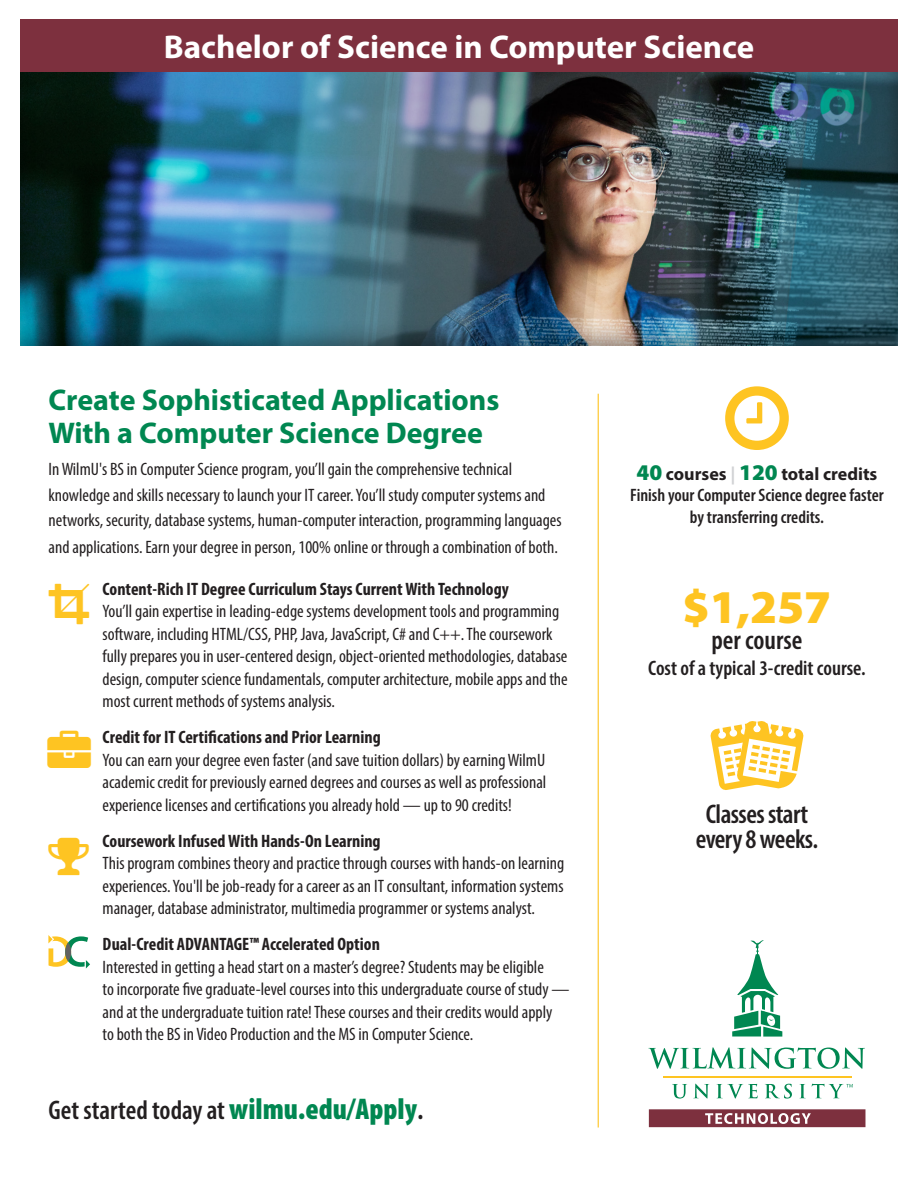
<style>
.page{position:relative;width:918px;height:1188px;background:#fff}
.page>*{position:absolute;margin:0;border:0;box-sizing:border-box;transform-origin:0 0}
.t1{font:900 47.25px "Myriad Pro";color:#fec422}
.t2{font:700 33px "Myriad Pro";color:#fff}
.t3{font:700 30px/33px "Myriad Pro";color:#008751}
.t4{font:600 condensed 27px/25.5px "Myriad Pro";letter-spacing:-.005em;color:#231f20;text-align:center}
.t5{font:600 condensed 21px "Myriad Pro";color:#231f20}
.t6{font:condensed 18px/22.5px "Myriad Pro";color:#231f20}
.t7{font:700 condensed 18px "Myriad Pro";color:#231f20}
.t8{font:600 condensed 18px/21.6px "Myriad Pro";color:#231f20;text-align:center}
.s1{font-weight:900;font-size:30px;color:#008751}
.s2{font-size:30px}
.s3{font-weight:900;font-stretch:normal;font-size:22.5px;color:#008751}
.s4{font-weight:700;font-stretch:normal}
.s5{font-weight:700;font-stretch:normal;color:#d1d2d4}
</style>
<div class="page">
<svg style="left:710px;top:721px;width:94px;height:69px"></svg>
<svg style="left:672px;top:1084px;width:15px;height:15px"></svg>
<svg style="left:693px;top:1084px;width:16px;height:15px"></svg>
<svg style="left:717px;top:1084px;width:41px;height:15px"></svg>
<svg style="left:765px;top:1084px;width:27px;height:15px"></svg>
<svg style="left:800px;top:1084px;width:6px;height:14px"></svg>
<svg style="left:648px;top:1047px;width:217px;height:22px"></svg>
<hr style="left:663px;top:1077px;width:189px;height:1px;background:#fec422">
<svg style="left:732px;top:940px;width:50px;height:97px"></svg>
<svg style="left:812px;top:1084px;width:41px;height:14px"></svg>
<svg style="left:649px;top:1109px;width:216px;height:18px"></svg>
<svg style="left:48px;top:935px;width:42px;height:34px"></svg>
<div style="left:20px;top:20px;width:878px;height:328px;background:#231f20;opacity:.4"></div>
<hr style="left:598px;top:394px;width:1px;height:734px;background:#fec422">
<div style="left:20px;top:20px;width:878px;height:52px;background:#7d303e"></div>
<h2 class="t2" style="left:164px;top:25px;width:592px">Bachelor of Science in Computer Science</h2>
<h3 class="t3" style="left:49px;top:383px;width:452px">Create Sophisticated Applications<br>With a Computer Science Degree</h3>
<p class="t6" style="left:49px;top:456px;width:515px;line-height:25.8px">In WilmU's BS in Computer Science program, you’ll gain the comprehensive technical knowledge and skills necessary to launch your IT career. You’ll study computer systems and networks, security, database systems, human-computer interaction, programming languages and applications. Earn your degree in person, 100% online or through a combination of both.</p>
<p class="t7" style="left:103px;top:578px;width:408px">Content-Rich IT Degree Curriculum Stays Current With Technology</p>
<p class="t6" style="left:103px;top:600px;width:467px">You’ll gain expertise in leading-edge systems development tools and programming software, including HTML/CSS, PHP, Java, JavaScript, C# and C++. The coursework fully prepares you in user-centered design, object-oriented methodologies, database design, computer science fundamentals, computer architecture, mobile apps and the most current methods of systems analysis.</p>
<p class="t7" style="left:103px;top:726px;width:280px">Credit for IT Certifications and Prior Learning</p>
<p class="t6" style="left:103px;top:748px;width:445px;text-align:justify">You can earn your degree even faster (and save tuition dollars) by earning WilmU academic credit for previously earned degrees and courses as well as professional experience licenses and certifications you already hold — up to 90 credits!</p>
<p class="t7" style="left:103px;top:830px;width:280px">Coursework Infused With Hands-On Learning</p>
<p class="t6" style="left:103px;top:852px;width:463px;text-align:justify">This program combines theory and practice through courses with hands-on learning experiences. You'll be job-ready for a career as an IT consultant, information systems manager, database administrator, multimedia programmer or systems analyst.</p>
<p class="t7" style="left:103px;top:933px;width:279px">Dual-Credit ADVANTAGE™ Accelerated Option</p>
<p class="t6" style="left:103px;top:955px;width:468px">Interested in getting a head start on a master’s degree? Students may be eligible<br>to incorporate five graduate-level courses into this undergraduate course of study — and at the undergraduate tuition rate! These courses and their credits would apply<br>to both the BS in Video Production and the MS in Computer Science.</p>
<h3 class="t4" style="left:49px;top:1097px;width:377px">Get started today at <span class="s1">wilmu.edu/Apply</span><span class="s2">.</span></h3>
<p class="t8" style="left:630px;top:462px;width:255px"><span class="s3">40</span> <span class="s4">courses</span> <span class="s5">|</span> <span class="s3">120</span> <span class="s4">total credits<br></span>Finish your Computer Science degree faster by transferring credits.</p>
<h1 class="t1" style="left:683px;top:575px;width:150px">$1,257</h1>
<h3 class="t4" style="left:711px;top:627px;width:93px">per course</h3>
<p class="t5" style="left:648px;top:655px;width:219px">Cost of a typical 3-credit course.</p>
<h3 class="t4" style="left:696px;top:801px;width:124px">Classes start every 8 weeks.</h3>
</div>
